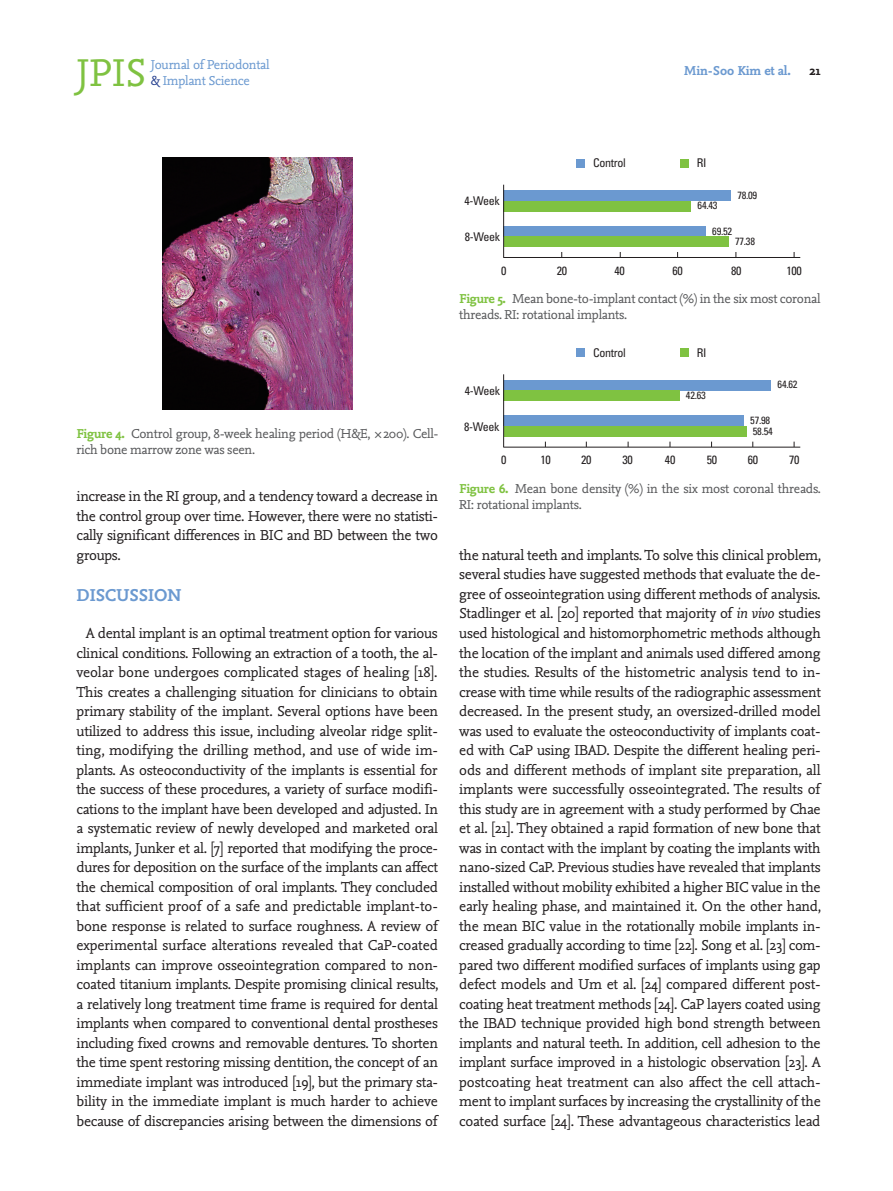
<style>
.page{position:relative;width:893px;height:1191px;background:#fff}
.page>*{position:absolute;margin:0;border:0;box-sizing:border-box;transform-origin:0 0}
.t1{font:40.5px "Nexus Mix";color:#7fc241}
.소제목1{font:700 18px "Nexus Mix";letter-spacing:-.055em;color:#6b99d0}
.본문{font:15px/19.5px "Nexus Mix";letter-spacing:-.02em;color:#231f20;text-align:justify}
.캡션{font:13.5px/16.2px "Nexus Mix";letter-spacing:-.02em;color:#57585a}
.t2{font:13.5px "Nexus Mix";letter-spacing:-.02em;color:#6b99d0}
.t3{font:700 13.5px "Nexus Mix";letter-spacing:-.01em;color:#6b99d0}
.t4{font:700 13.5px "Nexus Mix";color:#231f20}
.그림지문{font:condensed 12px "Univers LT Std";letter-spacing:-.025em;color:#231f20}
.그림지문-2{font:condensed 10.5px "Univers LT Std";letter-spacing:-.025em;color:#231f20}
.s1{color:#253f8e}
.s2{font-weight:700;color:#7fc241}
.s3{font-style:italic}
</style>
<div class="page">
<div style="left:576px;top:159px;width:9px;height:8px;background:#6b99d0"></div>
<div style="left:680px;top:159px;width:8px;height:8px;background:#7fc241"></div>
<div style="left:504px;top:190px;width:227px;height:11px;background:#6b99d0"></div>
<div style="left:504px;top:226px;width:202px;height:11px;background:#6b99d0"></div>
<div style="left:504px;top:201px;width:187px;height:10px;background:#7fc241"></div>
<div style="left:504px;top:237px;width:225px;height:10px;background:#7fc241"></div>
<hr style="left:503px;top:185px;width:1px;height:72px;background:#231f20">
<hr style="left:503px;top:257px;width:297px;height:1px;background:#231f20">
<div style="left:576px;top:349px;width:9px;height:8px;background:#6b99d0"></div>
<div style="left:680px;top:349px;width:8px;height:8px;background:#7fc241"></div>
<div style="left:504px;top:380px;width:267px;height:10px;background:#6b99d0"></div>
<div style="left:504px;top:415px;width:240px;height:11px;background:#6b99d0"></div>
<div style="left:504px;top:390px;width:176px;height:11px;background:#7fc241"></div>
<div style="left:504px;top:426px;width:242px;height:11px;background:#7fc241"></div>
<hr style="left:503px;top:374px;width:1px;height:73px;background:#231f20">
<hr style="left:503px;top:447px;width:297px;height:1px;background:#231f20">
<img style="left:162px;top:157px;width:190px;height:253px">
<h1 class="t1" style="left:77px;top:47px;width:71px">JPIS</h1>
<p class="t2" style="left:151px;top:56px;width:120px">Journal of Periodontal</p>
<p class="t2" style="left:151px;top:72px;width:100px"><span class="s1">&amp;</span> Implant Science</p>
<p class="t3" style="left:684px;top:62px;width:108px">Min-Soo Kim et al.</p>
<p class="t4" style="left:809px;top:62px;width:13px">21</p>
<p class="캡션" style="left:77px;top:425px;width:363px"><span class="s2">Figure 4.</span> Control group, 8-week healing period (H&amp;E, ×200). Cell&shy;rich bone marrow zone was seen.</p>
<p class="본문" style="left:77px;top:486px;width:363px">increase in the RI group, and a tendency toward a decrease in the control group over time. However, there were no statisti&shy;cally significant differences in BIC and BD between the two groups.</p>
<p class="소제목1" style="left:77px;top:584px;width:107px">DISCUSSION</p>
<p class="본문" style="left:77px;top:623px;width:363px;text-align:center">A dental implant is an optimal treatment option for various clinical conditions. Following an extraction of a tooth, the al&shy;veolar bone undergoes complicated stages of healing [18].<br>This creates a challenging situation for clinicians to obtain primary stability of the implant. Several options have been utilized to address this issue, including alveolar ridge split&shy;ting, modifying the drilling method, and use of wide im&shy;plants. As osteoconductivity of the implants is essential for the success of these procedures, a variety of surface modifi&shy;cations to the implant have been developed and adjusted. In a systematic review of newly developed and marketed oral implants, Junker et al. [7] reported that modifying the proce&shy;dures for deposition on the surface of the implants can affect the chemical composition of oral implants. They concluded that sufficient proof of a safe and predictable implant-to&shy;bone response is related to surface roughness. A review of experimental surface alterations revealed that CaP-coated implants can improve osseointegration compared to non&shy;coated titanium implants. Despite promising clinical results, a relatively long treatment time frame is required for dental implants when compared to conventional dental prostheses including fixed crowns and removable dentures. To shorten the time spent restoring missing dentition, the concept of an immediate implant was introduced [19], but the primary sta&shy;bility in the immediate implant is much harder to achieve because of discrepancies arising between the dimensions of</p>
<p class="그림지문" style="left:464px;top:193px;width:37px">4-Week</p>
<p class="그림지문" style="left:465px;top:229px;width:37px">8-Week</p>
<p class="그림지문" style="left:593px;top:155px;width:34px">Control</p>
<p class="그림지문" style="left:697px;top:155px;width:11px">RI</p>
<p class="그림지문-2" style="left:698px;top:199px;width:21px">64.43</p>
<p class="그림지문-2" style="left:737px;top:188px;width:21px">78.09</p>
<p class="그림지문-2" style="left:712px;top:224px;width:21px">69.52</p>
<p class="그림지문-2" style="left:735px;top:235px;width:21px">77.38</p>
<p class="그림지문" style="left:501px;top:263px;width:7px">0</p>
<p class="그림지문" style="left:557px;top:263px;width:12px">20</p>
<p class="그림지문" style="left:615px;top:263px;width:12px">40</p>
<p class="그림지문" style="left:673px;top:263px;width:12px">60</p>
<p class="그림지문" style="left:731px;top:263px;width:12px">80</p>
<p class="그림지문" style="left:786px;top:263px;width:17px">100</p>
<p class="캡션" style="left:459px;top:290px;width:363px"><span class="s2">Figure 5.</span> Mean bone-to-implant contact (%) in the six most coronal threads. RI: rotational implants.</p>
<p class="그림지문" style="left:465px;top:383px;width:37px">4-Week</p>
<p class="그림지문" style="left:464px;top:419px;width:37px">8-Week</p>
<p class="그림지문" style="left:593px;top:345px;width:34px">Control</p>
<p class="그림지문" style="left:697px;top:345px;width:11px">RI</p>
<p class="그림지문-2" style="left:686px;top:389px;width:21px">42.63</p>
<p class="그림지문-2" style="left:778px;top:378px;width:21px">64.62</p>
<p class="그림지문-2" style="left:750px;top:414px;width:21px">57.98</p>
<p class="그림지문-2" style="left:753px;top:424px;width:21px">58.54</p>
<p class="그림지문" style="left:501px;top:452px;width:7px">0</p>
<p class="그림지문" style="left:540px;top:452px;width:12px">10</p>
<p class="그림지문" style="left:581px;top:452px;width:12px">20</p>
<p class="그림지문" style="left:622px;top:452px;width:12px">30</p>
<p class="그림지문" style="left:665px;top:452px;width:12px">40</p>
<p class="그림지문" style="left:707px;top:452px;width:12px">50</p>
<p class="그림지문" style="left:748px;top:452px;width:12px">60</p>
<p class="그림지문" style="left:789px;top:452px;width:12px">70</p>
<p class="캡션" style="left:459px;top:480px;width:363px"><span class="s2">Figure 6.</span> Mean bone density (%) in the six most coronal threads.<br>RI: rotational implants.</p>
<p class="본문" style="left:459px;top:545px;width:363px">the natural teeth and implants. To solve this clinical problem, several studies have suggested methods that evaluate the de&shy;gree of osseointegration using different methods of analysis.<br>Stadlinger et al. [20] reported that majority of <span class="s3">in vivo</span> studies used histological and histomorphometric methods although the location of the implant and animals used differed among the studies. Results of the histometric analysis tend to in&shy;crease with time while results of the radiographic assessment decreased. In the present study, an oversized-drilled model was used to evaluate the osteoconductivity of implants coat&shy;ed with CaP using IBAD. Despite the different healing peri&shy;ods and different methods of implant site preparation, all implants were successfully osseointegrated. The results of this study are in agreement with a study performed by Chae et al. [21]. They obtained a rapid formation of new bone that was in contact with the implant by coating the implants with nano-sized CaP. Previous studies have revealed that implants installed without mobility exhibited a higher BIC value in the early healing phase, and maintained it. On the other hand, the mean BIC value in the rotationally mobile implants in&shy;creased gradually according to time [22]. Song et al. [23] com&shy;pared two different modified surfaces of implants using gap defect models and Um et al. [24] compared different post&shy;coating heat treatment methods [24]. CaP layers coated using the IBAD technique provided high bond strength between implants and natural teeth. In addition, cell adhesion to the implant surface improved in a histologic observation [23]. A postcoating heat treatment can also affect the cell attach&shy;ment to implant surfaces by increasing the crystallinity of the coated surface [24]. These advantageous characteristics lead</p>
</div>
